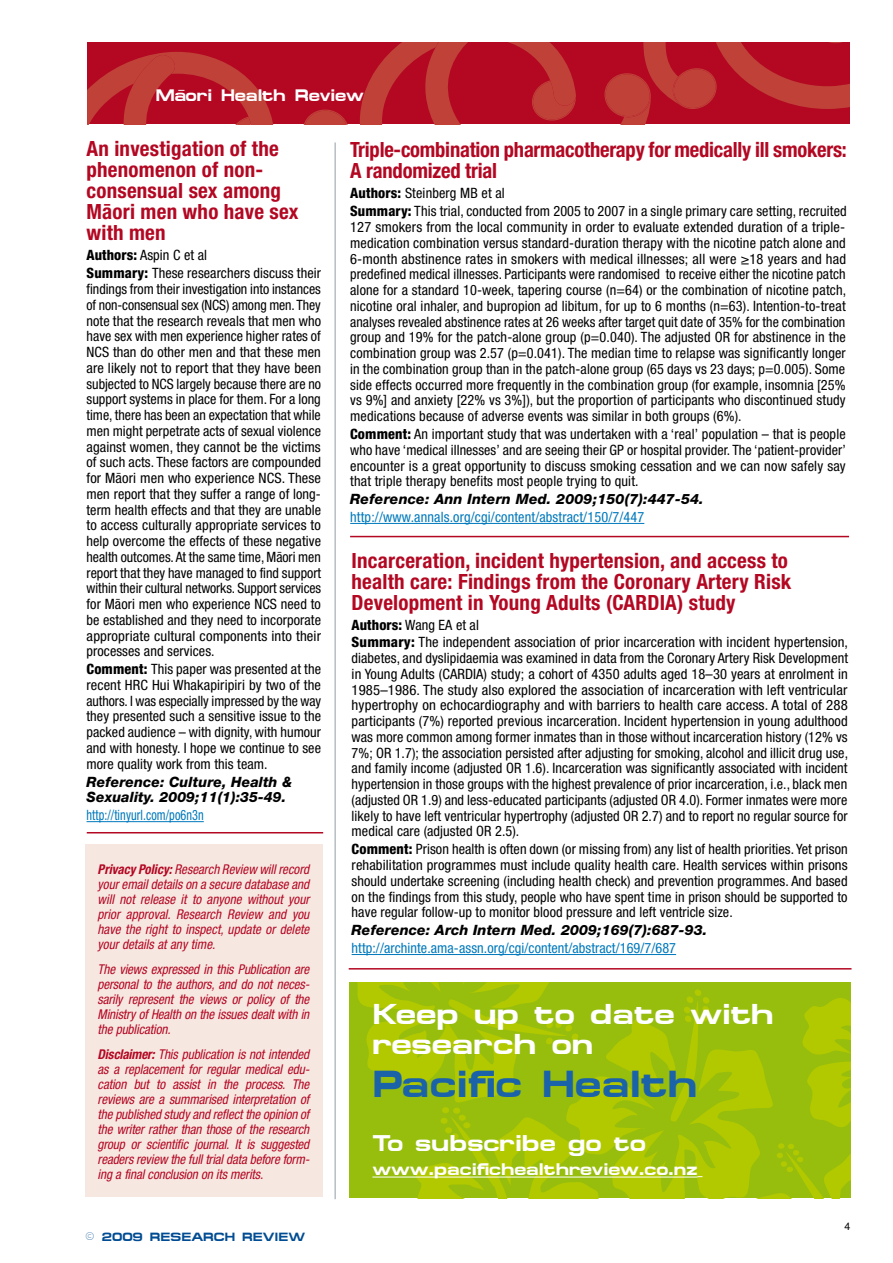
<style>
.page{position:relative;width:893px;height:1263px;background:#fff}
.page>*{position:absolute;margin:0;border:0;box-sizing:border-box;transform-origin:0 0}
.t1{font:700 37.95px "Micro Extended";color:#1b63a9}
.t2{font:700 28.95px/30px "Micro Extended";color:#fff}
.t3{font:700 22.95px "Micro Extended";color:#fff}
.t4{font:700 condensed 21px/21px "Helvetica Neue LT Pro";letter-spacing:.01em;color:#b30722}
.t5{font:700 condensed 21px/21px "Helvetica Neue LT Pro";letter-spacing:-.01em;color:#b30722}
.t6{font:700 16.95px "Micro Extended";color:#fff}
.t7{font:700 16.8px "Micro Extended";letter-spacing:-.01em;color:#fff;scale:.95 1}
.t8{font:condensed 14.25px/15.8px "Helvetica Neue LT Pro";letter-spacing:.005em;color:#000;text-align:justify}
.t9{font:italic 800 14.25px/15.8px "Helvetica Neue LT Pro";letter-spacing:.005em;color:#000}
.t10{font:condensed 14.25px "Helvetica Neue LT Pro";letter-spacing:.005em;color:#0079bc}
.t11{font:condensed 14.25px "Helvetica Neue LT Pro";letter-spacing:.005em;color:#0079bc;scale:.86 1}
.t12{font:italic condensed 13.5px/15px "Helvetica Neue LT Pro";letter-spacing:-.01em;color:#b30722;text-align:justify}
.t13{font:700 12px "Micro Extended";color:#004c93}
.t14{font:10.5px "Helvetica Maori";color:#000}
.s1{font-weight:800}
.s2{font-weight:700}
.s3{font-size:13.5px}
</style>
<div class="page">
<hr style="left:87px;top:821px;width:117px;height:1px;background:#0079bc">
<hr style="left:352px;top:954px;width:324px;height:1px;background:#0079bc">
<div style="left:87px;top:43px;width:763px;height:81px;background:#b30722"></div>
<svg style="left:87px;top:52px;width:260px;height:72px"></svg>
<svg style="left:359px;top:43px;width:491px;height:81px"></svg>
<hr style="left:334px;top:142px;width:2px;height:1057px;background:#b5bec4">
<hr style="left:350px;top:536px;width:499px;height:1px;background:#b30722">
<hr style="left:349px;top:968px;width:502px;height:1px;background:#b30722">
<hr style="left:87px;top:832px;width:236px;height:1px;background:#b30722">
<hr style="left:350px;top:523px;width:294px;height:1px;background:#0079bc">
<svg style="left:356px;top:982px;width:494px;height:216px;background:#a0c109"></svg>
<div style="left:85px;top:844px;width:237px;height:353px;background:#f7e7e1"></div>
<p class="t7" style="left:155px;top:85px;width:221px">Ma¯ori Health Review</p>
<h3 class="t4" style="left:87px;top:138px;width:214px">An investigation of the phenomenon of non&shy;consensual sex among<br>Māori men who have sex with men</h3>
<p class="t8" style="left:87px;top:246px;width:236px;line-height:17.9px"><span class="s1">Authors:</span> Aspin C et al<br><span class="s1">Summary:</span> These researchers discuss their</p>
<p class="t8" style="left:87px;top:281px;width:236px">findings from their investigation into instances of non-consensual sex (NCS) among men. They note that the research reveals that men who have sex with men experience higher rates of NCS than do other men and that these men are likely not to report that they have been subjected to NCS largely because there are no support systems in place for them. For a long time, there has been an expectation that while men might perpetrate acts of sexual violence against women, they cannot be the victims of such acts. These factors are compounded for Māori men who experience NCS. These men report that they suffer a range of long&shy;term health effects and that they are unable to access culturally appropriate services to help overcome the effects of these negative health outcomes. At the same time, Māori men report that they have managed to find support within their cultural networks. Support services for Māori men who experience NCS need to be established and they need to incorporate appropriate cultural components into their processes and services.</p>
<p class="t8" style="left:87px;top:661px;width:236px"><span class="s1">Comment:</span> This paper was presented at the recent HRC Hui Whakapiripiri by two of the authors. I was especially impressed by the way they presented such a sensitive issue to the packed audience – with dignity, with humour and with honesty. I hope we continue to see more quality work from this team.</p>
<p class="t9" style="left:87px;top:773px;width:207px">Reference: Culture, Health &amp;<br>Sexuality. 2009;11(1):35-49.</p>
<p class="t11" style="left:87px;top:807px;width:138px">http://tinyurl.com/po6n3n</p>
<p class="t12" style="left:98px;top:862px;width:213px"><span class="s2">Privacy Policy:</span> Research Review will record your email details on a secure database and will not release it to anyone without your prior approval. Research Review and you have the right to inspect, update or delete your details at any time.</p>
<p class="t12" style="left:98px;top:962px;width:213px">The views expressed in this Publication are personal to the authors, and do not neces&shy;sarily represent the views or policy of the Ministry of Health on the issues dealt with in the publication.</p>
<p class="t12" style="left:98px;top:1047px;width:213px"><span class="s2">Disclaimer:</span> This publication is not intended as a replacement for regular medical edu&shy;cation but to assist in the process. The reviews are a summarised interpretation of the published study and reflect the opinion of the writer rather than those of the research group or scientific journal. It is suggested readers review the full trial data before form&shy;ing a final conclusion on its merits.</p>
<p class="t13" style="left:85px;top:1230px;width:221px"><span class="s3">©</span> 2009 RESEARCH REVIEW</p>
<h3 class="t5" style="left:350px;top:139px;width:498px">Triple-combination pharmacotherapy for medically ill smokers:<br>A randomized trial</h3>
<p class="t8" style="left:350px;top:184px;width:498px;line-height:17.9px"><span class="s1">Authors:</span> Steinberg MB et al<br><span class="s1">Summary:</span> This trial, conducted from 2005 to 2007 in a single primary care setting, recruited</p>
<p class="t8" style="left:350px;top:219px;width:497px">127 smokers from the local community in order to evaluate extended duration of a triple&shy;medication combination versus standard-duration therapy with the nicotine patch alone and 6-month abstinence rates in smokers with medical illnesses; all were ≥18 years and had predefined medical illnesses. Participants were randomised to receive either the nicotine patch alone for a standard 10-week, tapering course (n=64) or the combination of nicotine patch, nicotine oral inhaler, and bupropion ad libitum, for up to 6 months (n=63). Intention-to-treat analyses revealed abstinence rates at 26 weeks after target quit date of 35% for the combination group and 19% for the patch-alone group (p=0.040). The adjusted OR for abstinence in the combination group was 2.57 (p=0.041). The median time to relapse was significantly longer in the combination group than in the patch-alone group (65 days vs 23 days; p=0.005). Some side effects occurred more frequently in the combination group (for example, insomnia [25% vs 9%] and anxiety [22% vs 3%]), but the proportion of participants who discontinued study medications because of adverse events was similar in both groups (6%).</p>
<p class="t8" style="left:350px;top:426px;width:497px"><span class="s1">Comment:</span> An important study that was undertaken with a ‘real’ population – that is people who have ‘medical illnesses’ and are seeing their GP or hospital provider. The ‘patient-provider’ encounter is a great opportunity to discuss smoking cessation and we can now safely say that triple therapy benefits most people trying to quit.</p>
<p class="t9" style="left:350px;top:491px;width:355px">Reference: Ann Intern Med. 2009;150(7):447-54.</p>
<p class="t10" style="left:350px;top:509px;width:296px">http://www.annals.org/cgi/content/abstract/150/7/447</p>
<h3 class="t4" style="left:352px;top:549px;width:441px">Incarceration, incident hypertension, and access to health care: Findings from the Coronary Artery Risk<br>Development in Young Adults (CARDIA) study</h3>
<p class="t8" style="left:352px;top:615px;width:498px;line-height:17.9px"><span class="s1">Authors:</span> Wang EA et al<br><span class="s1">Summary:</span> The independent association of prior incarceration with incident hypertension,</p>
<p class="t8" style="left:352px;top:650px;width:498px">diabetes, and dyslipidaemia was examined in data from the Coronary Artery Risk Development in Young Adults (CARDIA) study; a cohort of 4350 adults aged 18–30 years at enrolment in 1985–1986. The study also explored the association of incarceration with left ventricular hypertrophy on echocardiography and with barriers to health care access. A total of 288 participants (7%) reported previous incarceration. Incident hypertension in young adulthood was more common among former inmates than in those without incarceration history (12% vs 7%; OR 1.7); the association persisted after adjusting for smoking, alcohol and illicit drug use, and family income (adjusted OR 1.6). Incarceration was significantly associated with incident hypertension in those groups with the highest prevalence of prior incarceration, i.e., black men (adjusted OR 1.9) and less-educated participants (adjusted OR 4.0). Former inmates were more likely to have left ventricular hypertrophy (adjusted OR 2.7) and to report no regular source for medical care (adjusted OR 2.5).</p>
<p class="t8" style="left:352px;top:841px;width:498px"><span class="s1">Comment:</span> Prison health is often down (or missing from) any list of health priorities. Yet prison rehabilitation programmes must include quality health care. Health services within prisons should undertake screening (including health check) and prevention programmes. And based on the findings from this study, people who have spent time in prison should be supported to have regular follow-up to monitor blood pressure and left ventricle size.</p>
<p class="t9" style="left:352px;top:922px;width:357px">Reference: Arch Intern Med. 2009;169(7):687-93.</p>
<p class="t10" style="left:352px;top:940px;width:326px">http://archinte.ama-assn.org/cgi/content/abstract/169/7/687</p>
<h2 class="t2" style="left:372px;top:999px;width:403px">Keep up to date with research on</h2>
<h1 class="t1" style="left:372px;top:1062px;width:326px">Pacific Health</h1>
<h3 class="t3" style="left:372px;top:1130px;width:275px">To subscribe go to</h3>
<p class="t6" style="left:372px;top:1159px;width:327px">www.pacifichealthreview.co.nz</p>
<p class="t14" style="left:845px;top:1220px;width:7px">4</p>
</div>
